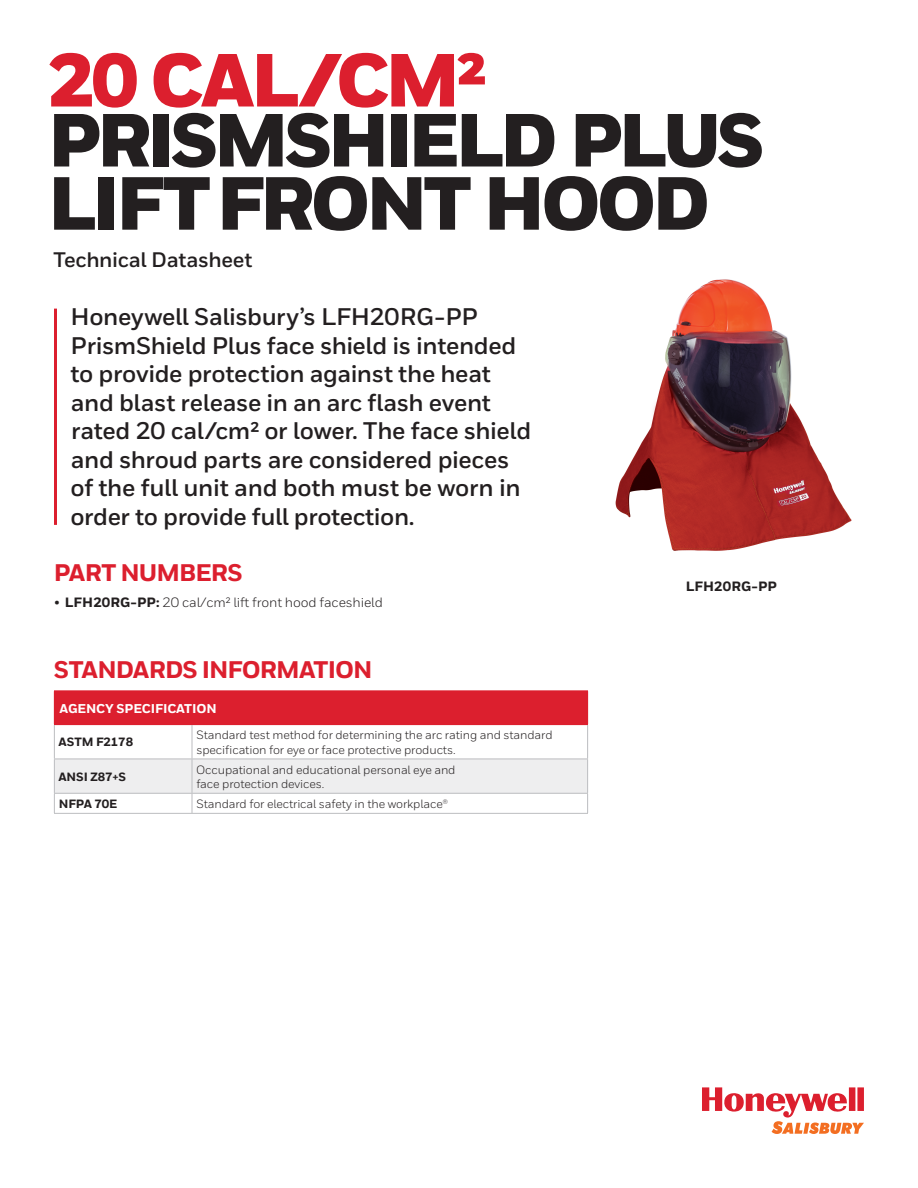
<style>
.page{position:relative;width:918px;height:1188px;background:#fff}
.page>*{position:absolute;margin:0;border:0;box-sizing:border-box;transform-origin:0 0}
.Title_50_40__T{font:900 75px/61.7px "Honeywell Sans";letter-spacing:-.055em;color:#231f20}
.Intro_Body{font:700 24px/28.5px "Honeywell Sans";letter-spacing:-.015em;color:#231f20}
.Heading_1__16_16{font:800 24px "Honeywell Sans";letter-spacing:-.035em;color:#dc1f2e}
.Subtitle__indent_for{font:700 21px "Honeywell Sans";letter-spacing:-.015em;color:#231f20}
.t1{font:13.5px "Honeywell Sans";letter-spacing:-.01em;color:#231f20}
.Body__Bulleted_List{font:800 13.5px "Honeywell Sans";letter-spacing:.01em;color:#231f20}
.Table__Header{font:800 12.75px "Honeywell Sans";letter-spacing:-.01em;color:#fff}
.Table__Body{font:12px/14.2px "Honeywell Sans";letter-spacing:-.01em;color:#231f20}
.Table__Body-2{font:800 12px "Honeywell Sans";letter-spacing:-.01em;color:#231f20}
.s1{color:#dc1f2e}
.s2{font-weight:800}
</style>
<div class="page">
<svg style="left:702px;top:1087px;width:162px;height:47px"></svg>
<hr style="left:54px;top:309px;width:3px;height:216px;background:#dc1f2e">
<div style="left:54px;top:691px;width:534px;height:34px;background:#dc1f2e"></div>
<hr style="left:54px;top:690px;width:138px;height:1px;background:#dc1f2e">
<hr style="left:192px;top:690px;width:396px;height:1px;background:#dc1f2e">
<hr style="left:192px;top:725px;width:1px;height:34px;background:#bcbdc0">
<hr style="left:587px;top:725px;width:1px;height:34px;background:#bcbdc0">
<hr style="left:54px;top:813px;width:138px;height:1px;background:#bcbdc0">
<hr style="left:192px;top:813px;width:396px;height:1px;background:#bcbdc0">
<hr style="left:54px;top:725px;width:1px;height:34px;background:#bcbdc0">
<svg style="left:54px;top:759px;width:534px;height:54px"></svg>
<img style="left:615px;top:279px;width:237px;height:272px">
<p class="Title_50_40__T" style="left:48px;top:53px;width:718px"><span class="s1">20 CAL/CM²<br></span>PRISMSHIELD PLUS<br>LIFTFRONT HOOD</p>
<p class="Subtitle__indent_for" style="left:53px;top:247px;width:200px">Technical Datasheet</p>
<p class="Intro_Body" style="left:70px;top:303px;width:462px">Honeywell Salisbury’s LFH20RG-PP PrismShield Plus face shield is intended to provide protection against the heat and blast release in an arc flash event rated 20 cal/cm² or lower. The face shield and shroud parts are considered pieces of the full unit and both must be worn in order to provide full protection.</p>
<p class="Heading_1__16_16" style="left:54px;top:558px;width:191px">PART NUMBERS</p>
<p class="t1" style="left:54px;top:594px;width:330px">• <span class="s2">LFH20RG-PP:</span> 20 cal/cm² lift front hood faceshield</p>
<p class="Heading_1__16_16" style="left:54px;top:655px;width:320px">STANDARDS INFORMATION</p>
<p class="Table__Header" style="left:60px;top:700px;width:159px">AGENCY SPECIFICATION</p>
<p class="Table__Body-2" style="left:59px;top:735px;width:76px">ASTM F2178</p>
<p class="Table__Body" style="left:196px;top:728px;width:358px">Standard test method for determining the arc rating and standard specification for eye or face protective products.</p>
<p class="Table__Body-2" style="left:59px;top:769px;width:69px">ANSI Z87+S</p>
<p class="Table__Body" style="left:196px;top:762px;width:261px">Occupational and educational personal eye and face protection devices.</p>
<p class="Table__Body-2" style="left:59px;top:796px;width:60px">NFPA 70E</p>
<p class="Table__Body" style="left:196px;top:797px;width:253px">Standard for electrical safety in the workplace®</p>
<p class="Body__Bulleted_List" style="left:686px;top:578px;width:93px">LFH20RG-PP</p>
</div>
